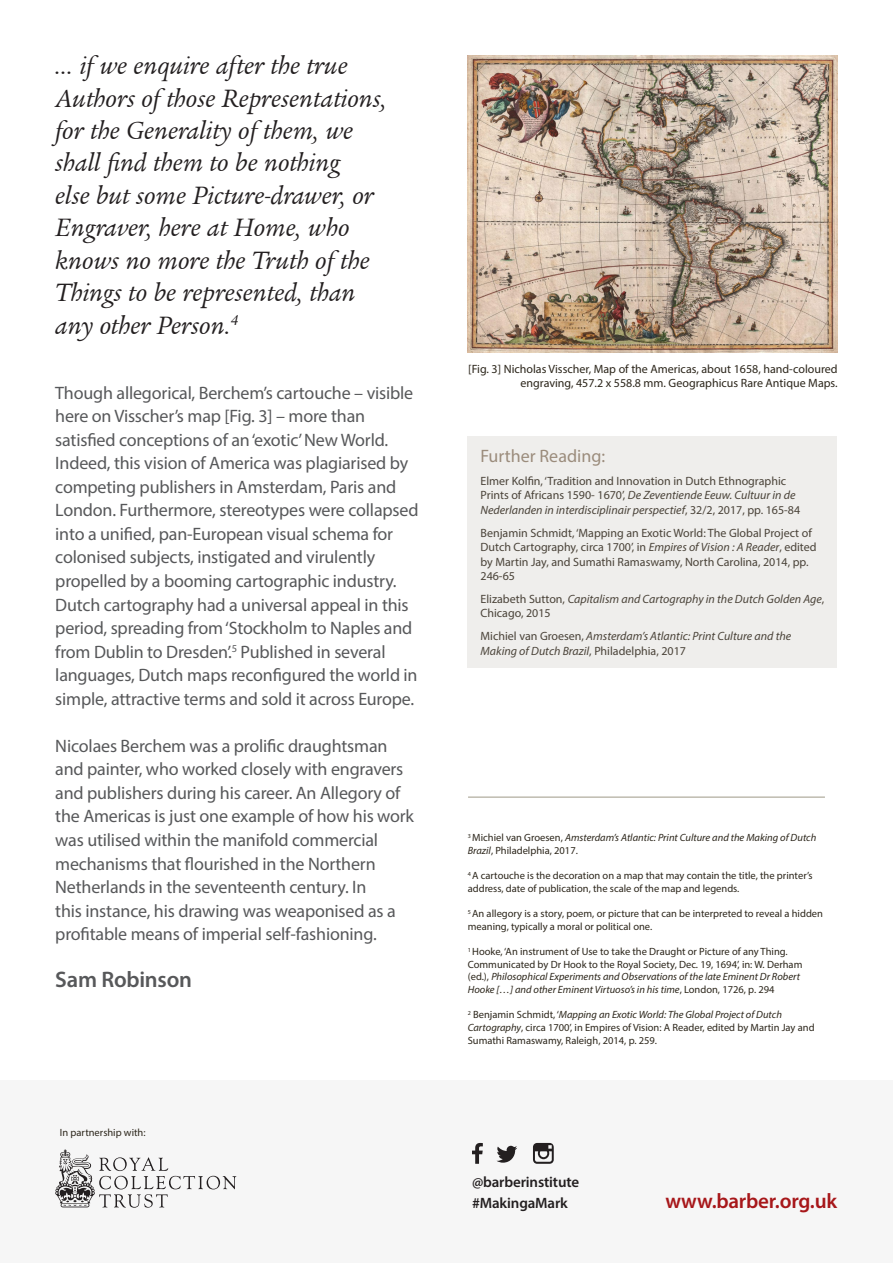
<style>
.page{position:relative;width:893px;height:1263px;background:#fff}
.page>*{position:absolute;margin:0;border:0;box-sizing:border-box;transform-origin:0 0}
.t1{font:italic 27px/32.4px "Legacy Ser ITC";color:#231f20}
.t2{font:600 22.5px "Myriad Pro";letter-spacing:-.01em;color:#57585a}
.t3{font:600 21px "Myriad Pro";letter-spacing:-.01em;color:#a7171a}
.t4{font:18px/23.5px "Myriad Pro";letter-spacing:-.01em;color:#57585a}
.t5{font:18px "Myriad Pro";color:#9b8c7c}
.t6{font:600 15px "Myriad Pro";letter-spacing:-.01em;color:#231f20}
.t7{font:12px/14.4px "Myriad Pro";color:#4a4339}
.t8{font:italic 12px/14.4px "Myriad Pro";color:#4a4339}
.t9{font:12px/14.4px "Myriad Pro";color:#2c261b;text-align:right}
.t10{font:10.5px/12.6px "Myriad Pro";color:#2c261b}
.t11{font:italic 10.5px/12.6px "Myriad Pro";color:#2c261b}
.s1{font-style:italic}
.s2{font-style:normal}
</style>
<div class="page">
<div style="left:468px;top:436px;width:369px;height:231px;background:#efeeec"></div>
<img style="left:468px;top:55px;width:370px;height:298px">
<div style="left:0;top:1081px;width:893px;height:182px;background:#f6f6f6"></div>
<svg style="left:55px;top:1150px;width:181px;height:58px"></svg>
<svg style="left:472px;top:1143px;width:11px;height:21px"></svg>
<svg style="left:496px;top:1146px;width:21px;height:17px"></svg>
<svg style="left:533px;top:1143px;width:21px;height:21px"></svg>
<hr style="left:468px;top:796px;width:357px;height:2px;background:#bebbaf">
<p class="t1" style="left:55px;top:49px;width:333px">… if we enquire after the true<br>Authors of those Representations, for the Generality of them, we shall find them to be nothing<br>else but some Picture-drawer, or<br>Engraver, here at Home, who knows no more the Truth of the<br>Things to be represented, than any other Person.<sup>4</sup></p>
<p class="t4" style="left:55px;top:380px;width:365px">Though allegorical, Berchem’s cartouche – visible here on Visscher’s map [Fig. 3] – more than satisfied conceptions of an ‘exotic’ New World.<br>Indeed, this vision of America was plagiarised by competing publishers in Amsterdam, Paris and London. Furthermore, stereotypes were collapsed into a unified, pan-European visual schema for colonised subjects, instigated and virulently propelled by a booming cartographic industry.<br>Dutch cartography had a universal appeal in this period, spreading from ‘Stockholm to Naples and from Dublin to Dresden’.<sup>5</sup> Published in several languages, Dutch maps reconfigured the world in simple, attractive terms and sold it across Europe.</p>
<p class="t4" style="left:55px;top:734px;width:360px">Nicolaes Berchem was a prolific draughtsman and painter, who worked closely with engravers and publishers during his career. An Allegory of the Americas is just one example of how his work was utilised within the manifold commercial mechanisms that flourished in the Northern Netherlands in the seventeenth century. In<br>this instance, his drawing was weaponised as a profitable means of imperial self-fashioning.</p>
<p class="t2" style="left:55px;top:965px;width:138px">Sam Robinson</p>
<p class="t10" style="left:60px;top:1126px;width:87px">In partnership with:</p>
<p class="t9" style="left:468px;top:362px;width:371px">[Fig. 3] Nicholas Visscher, Map of the Americas, about 1658, hand-coloured engraving, 457.2 x 558.8 mm. Geographicus Rare Antique Maps.</p>
<p class="t5" style="left:480px;top:445px;width:126px">Further Reading:</p>
<p class="t7" style="left:480px;top:474px;width:321px">Elmer Kolfin, ‘Tradition and Innovation in Dutch Ethnographic<br>Prints of Africans 1590- 1670’, <span class="s1">De Zeventiende Eeuw. Cultuur in de<br>Nederlanden in interdisciplinair perspectief</span>, 32/2, 2017, pp. 165-84</p>
<p class="t7" style="left:480px;top:525px;width:338px">Benjamin Schmidt, ‘Mapping an Exotic World: The Global Project of Dutch Cartography, circa 1700’, in <span class="s1">Empires of Vision : A Reader</span>, edited by Martin Jay, and Sumathi Ramaswamy, North Carolina, 2014, pp.<br>246-65</p>
<p class="t8" style="left:480px;top:591px;width:345px"><span class="s2">Elizabeth Sutton,</span> Capitalism and Cartography in the Dutch Golden Age<span class="s2">,<br>Chicago, 2015</span></p>
<p class="t8" style="left:480px;top:629px;width:312px"><span class="s2">Michiel van Groesen,</span> Amsterdam’s Atlantic: Print Culture and the<br>Making of Dutch Brazil<span class="s2">, Philadelphia, 2017</span></p>
<p class="t11" style="left:468px;top:831px;width:350px"><sup>3</sup> <span class="s2">Michiel van Groesen,</span> Amsterdam’s Atlantic: Print Culture and the Making of Dutch<br>Brazil<span class="s2">, Philadelphia, 2017.</span></p>
<p class="t10" style="left:468px;top:869px;width:346px"><sup>4</sup> A cartouche is the decoration on a map that may contain the title, the printer’s address, date of publication, the scale of the map and legends.</p>
<p class="t10" style="left:468px;top:907px;width:357px"><sup>5</sup> An allegory is a story, poem, or picture that can be interpreted to reveal a hidden meaning, typically a moral or political one.</p>
<p class="t10" style="left:468px;top:945px;width:336px"><sup>1</sup> Hooke, ‘An instrument of Use to take the Draught or Picture of any Thing.<br>Communicated by Dr Hook to the Royal Society, Dec. 19, 1694’, in: W. Derham (ed.), <span class="s1">Philosophical Experiments and Observations of the late Eminent Dr Robert Hooke […] and other Eminent Virtuoso’s in his time</span>, London, 1726, p. 294</p>
<p class="t10" style="left:468px;top:1008px;width:348px"><sup>2</sup> Benjamin Schmidt, ‘<span class="s1">Mapping an Exotic World: The Global Project of Dutch<br>Cartography</span>, circa 1700’, in Empires of Vision: A Reader, edited by Martin Jay and<br>Sumathi Ramaswamy, Raleigh, 2014, p. 259.</p>
<p class="t6" style="left:472px;top:1172px;width:109px">@barberinstitute</p>
<p class="t6" style="left:472px;top:1193px;width:97px">#MakingaMark</p>
<p class="t3" style="left:665px;top:1187px;width:173px">www.barber.org.uk</p>
</div>
